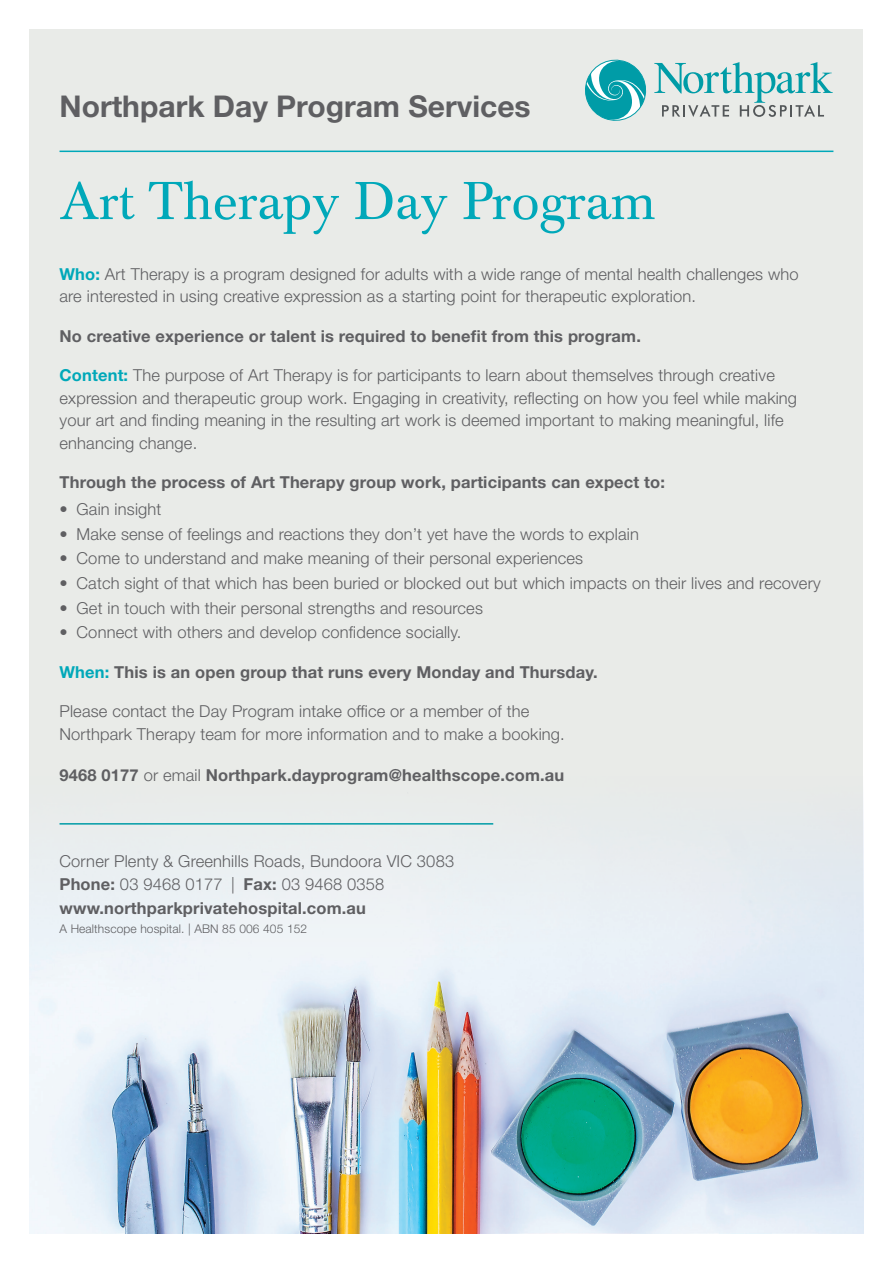
<style>
.page{position:relative;width:893px;height:1263px;background:#fff}
.page>*{position:absolute;margin:0;border:0;box-sizing:border-box;transform-origin:0 0}
.t1{font:52.5px "Baskerville BE";color:#00a8b9}
.t2{font:700 30px "Helvetica Neue LT Std";color:#5f5f62}
.t3{font:300 16.5px/22.5px "Helvetica Neue LT Std";letter-spacing:.01em;color:#5f5f62}
.t4{font:700 16.5px "Helvetica Neue LT Std";letter-spacing:.01em;color:#5f5f62}
.t5{font:300 12px "Helvetica Neue LT Std";letter-spacing:.01em;color:#5f5f62}
.s1{font-weight:700;color:#00a8b9}
.s2{color:#00a8b9}
.s3{font-weight:300}
.s4{font-weight:700}
</style>
<div class="page">
<div style="left:30px;top:30px;width:833px;height:1203px;background:#e9ebe8"></div>
<hr style="left:60px;top:151px;width:773px;height:1px;background:#00a8b9">
<svg style="left:585px;top:59px;width:248px;height:62px"></svg>
<img style="left:30px;top:823px;width:833px;height:410px">
<hr style="left:60px;top:823px;width:433px;height:1px;background:#009ca7">
<h2 class="t2" style="left:60px;top:88px;width:473px">Northpark Day Program Services</h2>
<h1 class="t1" style="left:60px;top:171px;width:598px">Art Therapy Day Program</h1>
<p class="t3" style="left:60px;top:262px;width:741px"><span class="s1">Who:</span> Art Therapy is a program designed for adults with a wide range of mental health challenges who are interested in using creative expression as a starting point for therapeutic exploration.</p>
<p class="t4" style="left:60px;top:326px;width:583px">No creative experience or talent is required to benefit from this program.</p>
<p class="t3" style="left:60px;top:364px;width:739px"><span class="s1">Content:</span> The purpose of Art Therapy is for participants to learn about themselves through creative expression and therapeutic group work. Engaging in creativity, reflecting on how you feel while making your art and finding meaning in the resulting art work is deemed important to making meaningful, life enhancing change.</p>
<p class="t4" style="left:60px;top:472px;width:607px">Through the process of Art Therapy group work, participants can expect to:</p>
<p class="t3" style="left:60px;top:498px;width:103px">• Gain insight</p>
<p class="t3" style="left:60px;top:522px;width:581px">• Make sense of feelings and reactions they don’t yet have the words to explain</p>
<p class="t3" style="left:60px;top:547px;width:525px">• Come to understand and make meaning of their personal experiences</p>
<p class="t3" style="left:60px;top:571px;width:763px">• Catch sight of that which has been buried or blocked out but which impacts on their lives and recovery</p>
<p class="t3" style="left:60px;top:596px;width:425px">• Get in touch with their personal strengths and resources</p>
<p class="t3" style="left:60px;top:621px;width:403px">• Connect with others and develop confidence socially.</p>
<p class="t4" style="left:60px;top:662px;width:540px"><span class="s2">When:</span> This is an open group that runs every Monday and Thursday.</p>
<p class="t3" style="left:60px;top:700px;width:507px">Please contact the Day Program intake office or a member of the<br>Northpark Therapy team for more information and to make a booking.</p>
<p class="t4" style="left:60px;top:765px;width:506px">9468 0177 <span class="s3">or email</span> Northpark.dayprogram@healthscope.com.au</p>
<p class="t3" style="left:60px;top:850px;width:396px">Corner Plenty &amp; Greenhills Roads, Bundoora VIC 3083<br><span class="s4">Phone:</span> 03 9468 0177 | <span class="s4">Fax:</span> 03 9468 0358</p>
<p class="t4" style="left:60px;top:897px;width:308px">www.northparkprivatehospital.com.au</p>
<p class="t5" style="left:60px;top:921px;width:249px">A Healthscope hospital. | ABN 85 006 405 152</p>
</div>
